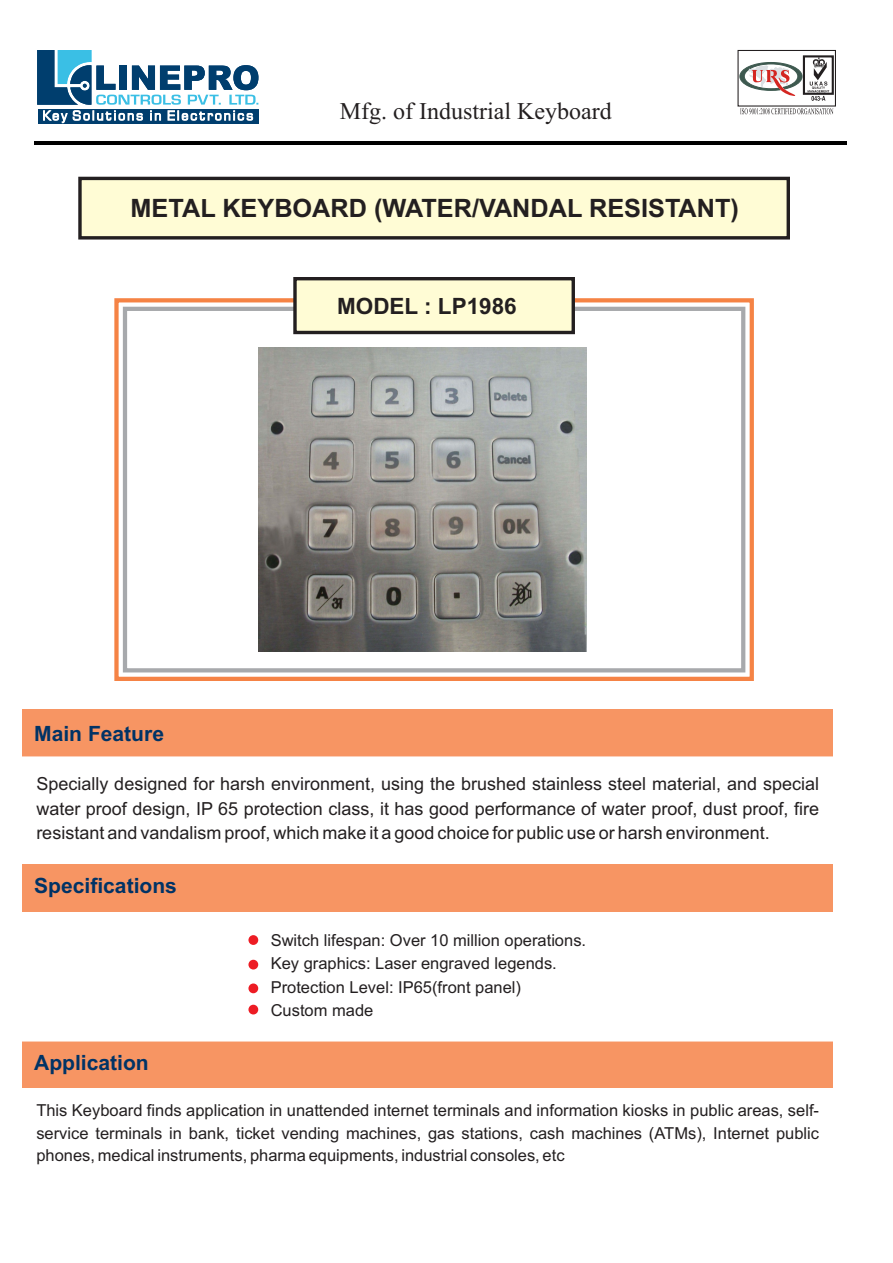
<style>
.page{position:relative;width:893px;height:1263px;background:#fff}
.page>*{position:absolute;margin:0;border:0;box-sizing:border-box;transform-origin:0 0}
.t1{font:700 25.35px "Arial";color:#231f20}
.t2{font:24px "Times New Roman";color:#231f20}
.t3{font:700 22.5px "Arial";color:#231f20}
.t4{font:700 21px "Arial";color:#036}
.t5{font:18px/24.8px "Arial";color:#231f20;text-align:justify}
.t6{font:16.5px/23.5px "Arial";color:#231f20;text-align:justify}
</style>
<div class="page">
<hr style="left:34px;top:141px;width:812px;height:3px;background:#000">
<div style="left:23px;top:710px;width:810px;height:46px;background:#f79563"></div>
<div style="left:23px;top:864px;width:810px;height:47px;background:#f79563"></div>
<div style="left:23px;top:1041px;width:810px;height:47px;background:#f79563"></div>
<div style="left:38px;top:109px;width:220px;height:15px;background:#003e6e"></div>
<svg style="left:37px;top:50px;width:221px;height:73px"></svg>
<svg style="left:737px;top:49px;width:99px;height:65px"></svg>
<div style="left:114px;top:298px;width:640px;height:383px;border:4px solid #f58345"></div>
<div style="left:123px;top:307px;width:622px;height:365px;border:4px solid #a7a9ac"></div>
<svg style="left:78px;top:176px;width:712px;height:64px;fill:#fffcd5"></svg>
<div style="left:248px;top:935px;width:10px;height:10px;background:#ed1c24;border-radius:50%"></div>
<div style="left:248px;top:960px;width:10px;height:9px;background:#ed1c24;border-radius:50%"></div>
<div style="left:248px;top:983px;width:10px;height:10px;background:#ed1c24;border-radius:50%"></div>
<div style="left:248px;top:1005px;width:10px;height:9px;background:#ed1c24;border-radius:50%"></div>
<svg style="left:292px;top:277px;width:285px;height:58px"></svg>
<img style="left:259px;top:347px;width:327px;height:305px">
<h2 class="t2" style="left:340px;top:102px;width:273px">Mfg. of Industrial Keyboard</h2>
<h1 class="t1" style="left:131px;top:199px;width:610px">METAL KEYBOARD (WATER/VANDAL RESISTANT)</h1>
<p class="t4" style="left:34px;top:725px;width:131px">Main Feature</p>
<h3 class="t3" style="left:337px;top:297px;width:181px">MODEL : LP1986</h3>
<p class="t5" style="left:36px;top:773px;width:784px">Specially designed for harsh environment, using the brushed stainless steel material, and special water proof design, IP 65 protection class, it has good performance of water proof, dust proof, fire resistant and vandalism proof, which make it a good choice for public use or harsh environment.</p>
<p class="t4" style="left:34px;top:878px;width:144px">Specifications</p>
<p class="t4" style="left:34px;top:1055px;width:116px">Application</p>
<p class="t6" style="left:271px;top:929px;width:317px;text-align:left">Switch lifespan: Over 10 million operations.<br>Key graphics: Laser engraved legends.<br>Protection Level: IP65(front panel)<br>Custom made</p>
<p class="t6" style="left:36px;top:1100px;width:784px;line-height:22.6px">This Keyboard finds application in unattended internet terminals and information kiosks in public areas, self&shy;service terminals in bank, ticket vending machines, gas stations, cash machines (ATMs), Internet public phones, medical instruments, pharma equipments, industrial consoles, etc</p>
</div>
